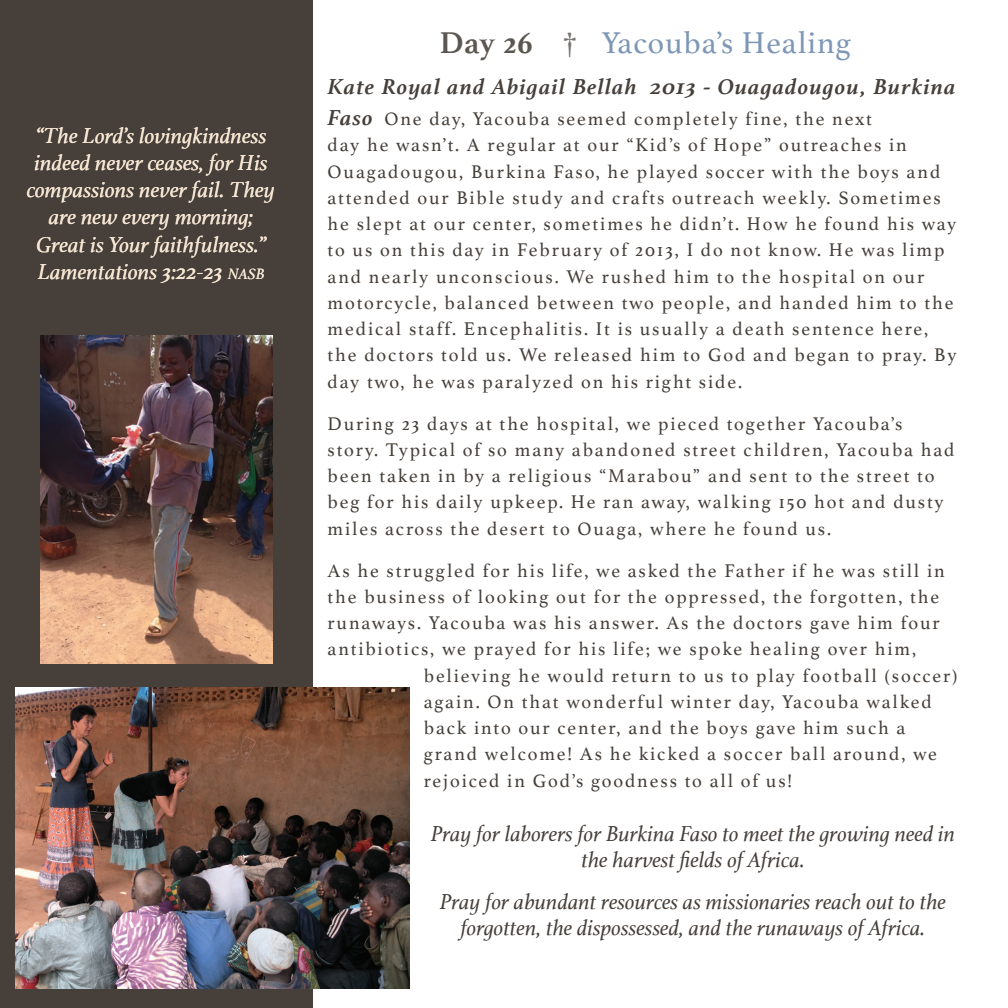
<style>
.page{position:relative;width:1008px;height:1008px;background:#fff}
.page>*{position:absolute;margin:0;border:0;box-sizing:border-box;transform-origin:0 0}
.t1{font:31.5px "Athelas";letter-spacing:.03em;color:#7e97b6}
.t2{font:italic 22.75px/26.2px "Athelas";color:#463f3a;text-align:center}
.t3{font:italic 22.75px/27.3px "Athelas";color:#f5e5d2;text-align:center}
.t4{font:italic 700 22.75px "Athelas";letter-spacing:.05em;color:#463f3a;scale:1.04 1}
.t5{font:19.25px/26.2px "Athelas";letter-spacing:.1em;color:#463f3a}
.s1{font-size:15.75px}
.s2{font-weight:700;color:#5b5650}
.s3{color:#78736e}
.s4{font-weight:700;font-style:italic;font-size:22.75px}
</style>
<div class="page">
<div style="left:0;top:0;width:312px;height:1008px;background:#463f3a"></div>
<img style="left:16px;top:688px;width:393px;height:301px">
<img style="left:41px;top:335px;width:231px;height:328px">
<p class="t3" style="left:27px;top:121px;width:250px">“The Lord’s lovingkindness indeed never ceases, for His compassions never fail. They are new every morning;<br>Great is Your faithfulness.”<br>Lamentations 3:22-23 <span class="s1">NASB</span></p>
<h1 class="t1" style="left:440px;top:18px;width:413px"><span class="s2">Day 26</span> <span class="s3">†</span> Yacouba’s Healing</h1>
<p class="t4" style="left:328px;top:68px;width:606px">Kate Royal and Abigail Bellah 2013 - Ouagadougou, Burkina</p>
<p class="t5" style="left:328px;top:105px;width:631px"><span class="s4">Faso</span> One day, Yacouba seemed completely fine, the next<br>day he wasn’t. A regular at our “Kid’s of Hope” outreaches in Ouagadougou, Burkina Faso, he played soccer with the boys and attended our Bible study and crafts outreach weekly. Sometimes he slept at our center, sometimes he didn’t. How he found his way to us on this day in February of 2013, I do not know. He was limp and nearly unconscious. We rushed him to the hospital on our motorcycle, balanced between two people, and handed him to the medical staff. Encephalitis. It is usually a death sentence here, the doctors told us. We released him to God and began to pray. By day two, he was paralyzed on his right side.</p>
<p class="t5" style="left:328px;top:410px;width:628px">During 23 days at the hospital, we pieced together Yacouba’s story. Typical of so many abandoned street children, Yacouba had been taken in by a religious “Marabou” and sent to the street to beg for his daily upkeep. He ran away, walking 150 hot and dusty miles across the desert to Ouaga, where he found us.</p>
<p class="t5" style="left:328px;top:557px;width:619px">As he struggled for his life, we asked the Father if he was still in</p>
<p class="t5" style="left:328px;top:583px;width:613px">the business of looking out for the oppressed, the forgotten, the</p>
<p class="t5" style="left:328px;top:609px;width:614px">runaways. Yacouba was his answer. As the doctors gave him four</p>
<p class="t5" style="left:328px;top:635px;width:590px">antibiotics, we prayed for his life; we spoke healing over him,</p>
<p class="t5" style="left:424px;top:662px;width:535px">believing he would return to us to play football (soccer)</p>
<p class="t5" style="left:424px;top:688px;width:509px">again. On that wonderful winter day, Yacouba walked</p>
<p class="t5" style="left:424px;top:714px;width:483px">back into our center, and the boys gave him such a</p>
<p class="t5" style="left:424px;top:740px;width:515px">grand welcome! As he kicked a soccer ball around, we</p>
<p class="t5" style="left:424px;top:767px;width:370px">rejoiced in God’s goodness to all of us!</p>
<p class="t2" style="left:431px;top:820px;width:526px">Pray for laborers for Burkina Faso to meet the growing need in the harvest fields of Africa.</p>
<p class="t2" style="left:440px;top:888px;width:508px">Pray for abundant resources as missionaries reach out to the forgotten, the dispossessed, and the runaways of Africa.</p>
</div>
